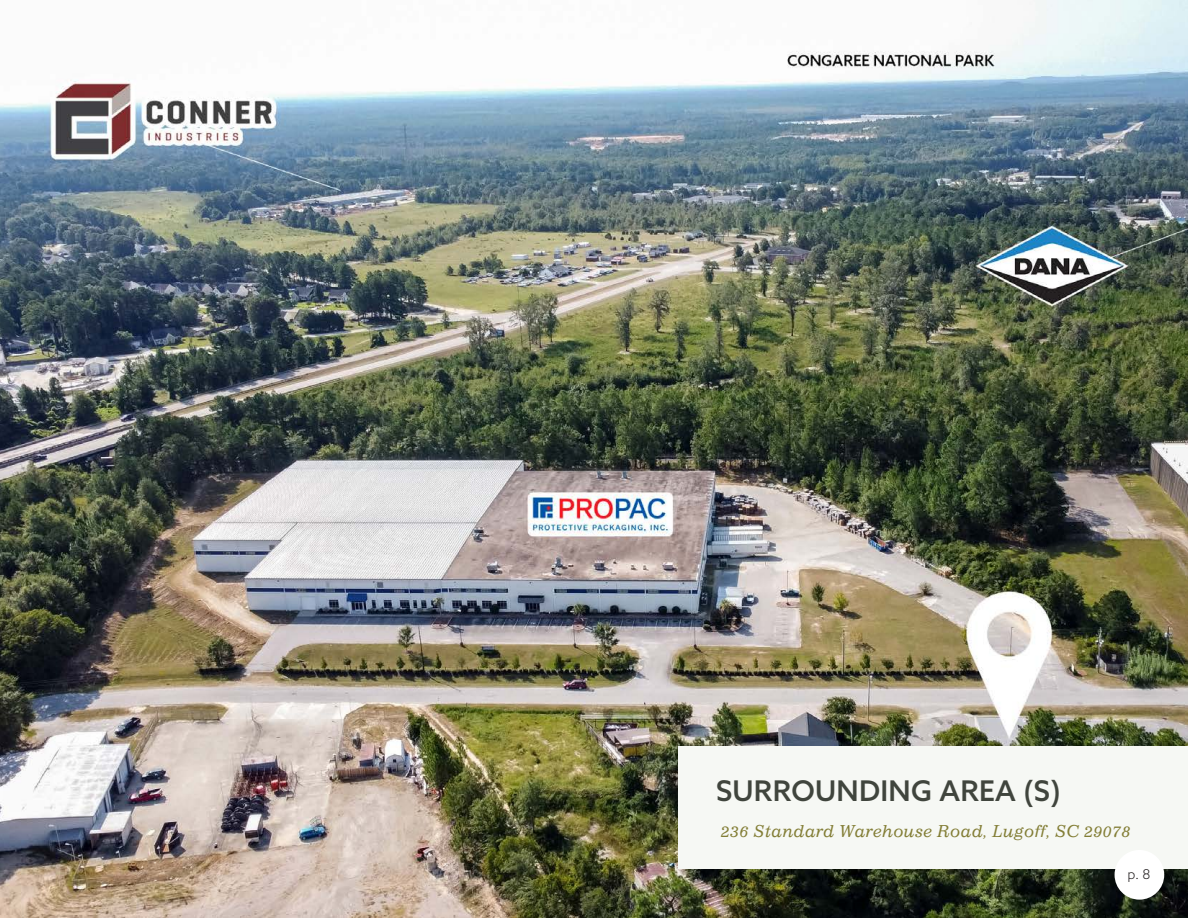
<style>
.page{position:relative;width:1188px;height:918px;background:#fff}
.page>*{position:absolute;margin:0;border:0;box-sizing:border-box;transform-origin:0 0}
.t1{font:500 28.5px "Azo Sans";letter-spacing:.01em;color:#40453d}
.t2{font:italic 16.5px "Impressum Std";letter-spacing:.01em;color:#837e36}
.t3{font:300 13.5px "Azo Sans";color:#231f20}
</style>
<div class="page">
<img style="left:0;top:0;width:1188px;height:918px">
<div style="left:678px;top:746px;width:510px;height:123px;background:#f6f8f4"></div>
<div style="left:1115px;top:850px;width:49px;height:50px;background:#fff;border-radius:50%"></div>
<p class="t1" style="left:716px;top:772px;width:346px">SURROUNDING AREA (S)</p>
<p class="t2" style="left:721px;top:821px;width:411px">236 Standard Warehouse Road, Lugoff, SC 29078</p>
<p class="t3" style="left:1127px;top:865px;width:25px">p. 8</p>
</div>
